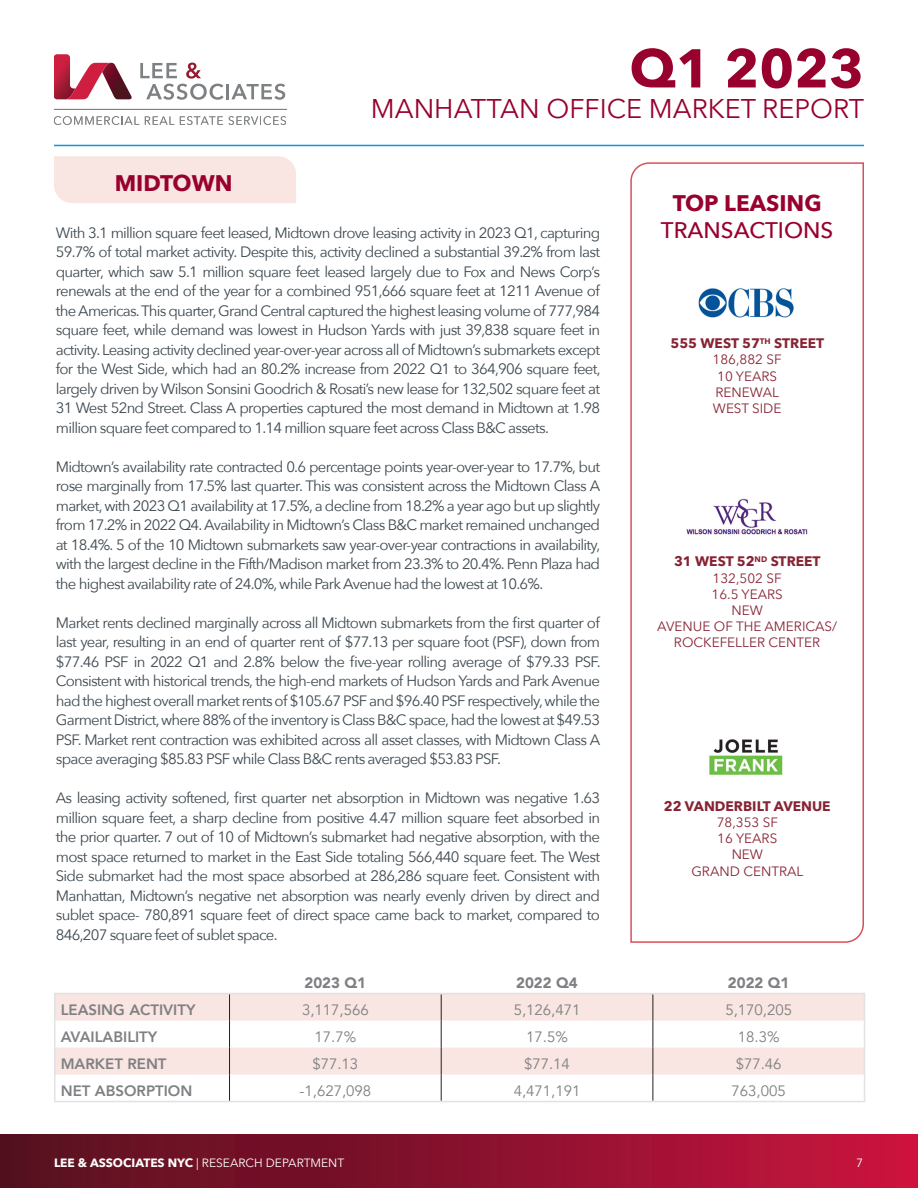
<style>
.page{position:relative;width:918px;height:1188px;background:#fff}
.page>*{position:absolute;margin:0;border:0;box-sizing:border-box;transform-origin:0 0}
.Doc_Title_2{font:700 54px "Avenir Next";color:#98012d}
.Doc_Title_2-2{font:27px "Avenir Next";color:#98012d}
.Body_Copy{font:500 22.5px/27px "Avenir Next";color:#98012d;text-align:center}
.Body_Copy-2{font:700 22.5px "Avenir Next";color:#98012d}
.Body_Copy-3{font:15px/19.5px "Avenir Next";letter-spacing:-.05em;color:#3e4950;text-align:justify}
.t1{font:15px "Avenir";color:#7e8083}
.t2{font:800 15px "Avenir";color:#7e8083}
.t3{font:900 15px "Avenir";color:#7e8083}
.t4{font:700 13.8px "Avenir Next";color:#872434}
.t5{font:13.5px/16.2px "Avenir Next";color:#872434;text-align:center}
.t6{font:12px "Avenir Next";color:#fff}
.s1{font-weight:700}
</style>
<div class="page">
<div style="left:0;top:1134px;width:918px;height:54px;background:linear-gradient(to right,#51101e,#c7133e)"></div>
<svg style="left:140px;top:63px;width:84px;height:37px"></svg>
<hr style="left:226px;top:84px;width:3px;height:15px;background:#7e8183">
<svg style="left:231px;top:84px;width:54px;height:16px"></svg>
<svg style="left:54px;top:54px;width:78px;height:45px"></svg>
<hr style="left:54px;top:109px;width:233px;height:1px;background:#7e8183">
<svg style="left:54px;top:116px;width:85px;height:9px"></svg>
<svg style="left:145px;top:116px;width:29px;height:9px"></svg>
<svg style="left:180px;top:116px;width:106px;height:9px"></svg>
<hr style="left:54px;top:145px;width:810px;height:1px;background:#069ad9">
<div style="left:54px;top:156px;width:242px;height:47px;background:#f9e5e1"></div>
<svg style="left:630px;top:162px;width:234px;height:781px"></svg>
<svg style="left:56px;top:994px;width:808px;height:81px;fill:#f9e5e1"></svg>
<svg style="left:229px;top:994px;width:1px;height:107px"></svg>
<svg style="left:441px;top:994px;width:1px;height:107px"></svg>
<svg style="left:653px;top:994px;width:1px;height:107px"></svg>
<hr style="left:54px;top:993px;width:176px;height:1px;background:#e1e2e4">
<hr style="left:230px;top:993px;width:211px;height:1px;background:#e1e2e4">
<hr style="left:441px;top:993px;width:212px;height:1px;background:#e1e2e4">
<hr style="left:653px;top:993px;width:212px;height:1px;background:#e1e2e4">
<hr style="left:54px;top:994px;width:2px;height:27px;background:#e1e2e4">
<hr style="left:54px;top:1021px;width:2px;height:27px;background:#e1e2e4">
<hr style="left:54px;top:1048px;width:2px;height:27px;background:#e1e2e4">
<hr style="left:54px;top:1075px;width:2px;height:26px;background:#e1e2e4">
<svg style="left:864px;top:994px;width:1px;height:107px"></svg>
<hr style="left:54px;top:1101px;width:176px;height:1px;background:#e1e2e4">
<hr style="left:230px;top:1101px;width:211px;height:1px;background:#e1e2e4">
<hr style="left:441px;top:1101px;width:212px;height:1px;background:#e1e2e4">
<hr style="left:653px;top:1101px;width:212px;height:1px;background:#e1e2e4">
<img style="left:698px;top:274px;width:96px;height:44px">
<img style="left:684px;top:489px;width:127px;height:51px">
<img style="left:710px;top:737px;width:73px;height:39px">
<p class="Doc_Title_2" style="left:630px;top:22px;width:236px">Q1 2023</p>
<p class="Body_Copy-2" style="left:115px;top:164px;width:119px">MIDTOWN</p>
<p class="Doc_Title_2-2" style="left:371px;top:85px;width:495px">MANHATTAN OFFICE MARKET REPORT</p>
<p class="Body_Copy-3" style="left:56px;top:222px;width:546px">With 3.1 million square feet leased, Midtown drove leasing activity in 2023 Q1, capturing 59.7% of total market activity. Despite this, activity declined a substantial 39.2% from last quarter, which saw 5.1 million square feet leased largely due to Fox and News Corp’s renewals at the end of the year for a combined 951,666 square feet at 1211 Avenue of the Americas. This quarter, Grand Central captured the highest leasing volume of 777,984 square feet, while demand was lowest in Hudson Yards with just 39,838 square feet in activity. Leasing activity declined year-over-year across all of Midtown’s submarkets except for the West Side, which had an 80.2% increase from 2022 Q1 to 364,906 square feet, largely driven by Wilson Sonsini Goodrich &amp; Rosati’s new lease for 132,502 square feet at 31 West 52nd Street. Class A properties captured the most demand in Midtown at 1.98 million square feet compared to 1.14 million square feet across Class B&amp;C assets.</p>
<p class="Body_Copy-3" style="left:56px;top:456px;width:546px">Midtown’s availability rate contracted 0.6 percentage points year-over-year to 17.7%, but rose marginally from 17.5% last quarter. This was consistent across the Midtown Class A market, with 2023 Q1 availability at 17.5%, a decline from 18.2% a year ago but up slightly from 17.2% in 2022 Q4. Availability in Midtown’s Class B&amp;C market remained unchanged at 18.4%. 5 of the 10 Midtown submarkets saw year-over-year contractions in availability, with the largest decline in the Fifth/Madison market from 23.3% to 20.4%. Penn Plaza had the highest availability rate of 24.0%, while Park Avenue had the lowest at 10.6%.</p>
<p class="Body_Copy-3" style="left:56px;top:612px;width:546px">Market rents declined marginally across all Midtown submarkets from the first quarter of last year, resulting in an end of quarter rent of $77.13 per square foot (PSF), down from $77.46 PSF in 2022 Q1 and 2.8% below the five-year rolling average of $79.33 PSF.<br>Consistent with historical trends, the high-end markets of Hudson Yards and Park Avenue had the highest overall market rents of $105.67 PSF and $96.40 PSF respectively, while the Garment District, where 88% of the inventory is Class B&amp;C space, had the lowest at $49.53<br>PSF. Market rent contraction was exhibited across all asset classes, with Midtown Class A space averaging $85.83 PSF while Class B&amp;C rents averaged $53.83 PSF.</p>
<p class="Body_Copy-3" style="left:56px;top:788px;width:546px">As leasing activity softened, first quarter net absorption in Midtown was negative 1.63 million square feet, a sharp decline from positive 4.47 million square feet absorbed in the prior quarter. 7 out of 10 of Midtown’s submarket had negative absorption, with the most space returned to market in the East Side totaling 566,440 square feet. The West Side submarket had the most space absorbed at 286,286 square feet. Consistent with Manhattan, Midtown’s negative net absorption was nearly evenly driven by direct and sublet space- 780,891 square feet of direct space came back to market, compared to 846,207 square feet of sublet space.</p>
<p class="Body_Copy" style="left:661px;top:189px;width:174px"><span class="s1">TOP LEASING<br></span>TRANSACTIONS</p>
<p class="t4" style="left:670px;top:331px;width:155px">555 WEST 57<sup>TH</sup> STREET</p>
<p class="t5" style="left:713px;top:351px;width:71px">186,882 SF</p>
<p class="t5" style="left:717px;top:367px;width:61px">10 YEARS</p>
<p class="t5" style="left:715px;top:383px;width:65px">RENEWAL</p>
<p class="t5" style="left:713px;top:400px;width:70px">WEST SIDE</p>
<p class="t4" style="left:674px;top:550px;width:148px">31 WEST 52<sup>ND</sup> STREET</p>
<p class="t5" style="left:713px;top:569px;width:71px">132,502 SF</p>
<p class="t5" style="left:712px;top:585px;width:73px">16.5 YEARS</p>
<p class="t5" style="left:732px;top:602px;width:33px">NEW</p>
<p class="t5" style="left:657px;top:618px;width:181px">AVENUE OF THE AMERICAS/<br>ROCKEFELLER CENTER</p>
<p class="t4" style="left:664px;top:794px;width:168px">22 VANDERBILT AVENUE</p>
<p class="t5" style="left:717px;top:814px;width:63px">78,353 SF</p>
<p class="t5" style="left:717px;top:830px;width:61px">16 YEARS</p>
<p class="t5" style="left:732px;top:846px;width:33px">NEW</p>
<p class="t5" style="left:691px;top:862px;width:114px">GRAND CENTRAL</p>
<p class="t3" style="left:305px;top:969px;width:63px">2023 Q1</p>
<p class="t3" style="left:516px;top:969px;width:63px">2022 Q4</p>
<p class="t3" style="left:728px;top:969px;width:63px">2022 Q1</p>
<p class="t2" style="left:61px;top:998px;width:136px">LEASING ACTIVITY</p>
<p class="t1" style="left:302px;top:1000px;width:68px">3,117,566</p>
<p class="t1" style="left:514px;top:1000px;width:68px">5,126,471</p>
<p class="t1" style="left:725px;top:1000px;width:68px">5,170,205</p>
<p class="t2" style="left:61px;top:1025px;width:98px">AVAILABILITY</p>
<p class="t1" style="left:315px;top:1027px;width:43px">17.7%</p>
<p class="t1" style="left:526px;top:1027px;width:43px">17.5%</p>
<p class="t1" style="left:738px;top:1027px;width:43px">18.3%</p>
<p class="t2" style="left:61px;top:1052px;width:107px">MARKET RENT</p>
<p class="t1" style="left:312px;top:1054px;width:47px">$77.13</p>
<p class="t1" style="left:524px;top:1054px;width:47px">$77.14</p>
<p class="t1" style="left:736px;top:1054px;width:47px">$77.46</p>
<p class="t2" style="left:61px;top:1079px;width:133px">NET ABSORPTION</p>
<p class="t1" style="left:300px;top:1081px;width:73px">-1,627,098</p>
<p class="t1" style="left:514px;top:1081px;width:68px">4,471,191</p>
<p class="t1" style="left:732px;top:1081px;width:56px">763,005</p>
<p class="t6" style="left:54px;top:1153px;width:292px"><span class="s1">LEE &amp; ASSOCIATES NYC</span> | RESEARCH DEPARTMENT</p>
<p class="t6" style="left:856px;top:1153px;width:8px">7</p>
</div>
